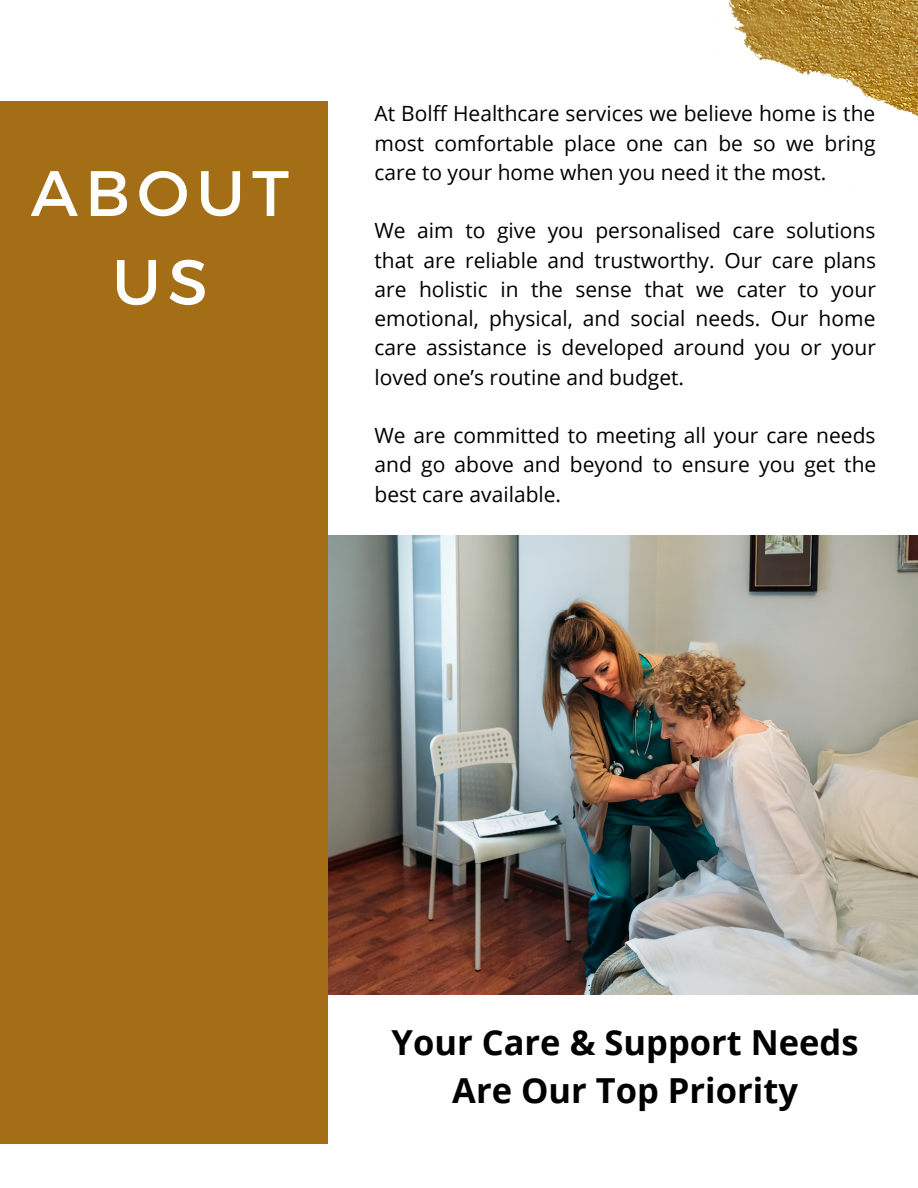
<style>
.page{position:relative;width:918px;height:1188px;background:#fff}
.page>*{position:absolute;margin:0;border:0;box-sizing:border-box;transform-origin:0 0}
.t1{font:64.05px/88.8px "Montserrat";letter-spacing:.11em;color:#fff;text-align:center}
.t2{font:700 34.5px/48.2px "Open Sans";color:#000;text-align:center}
.t3{font:21px/29.2px "Open Sans";color:#000;text-align:justify}
</style>
<div class="page">
<img style="left:328px;top:536px;width:590px;height:459px">
<div style="left:0;top:101px;width:328px;height:1043px;background:#a36e15"></div>
<img style="left:716px;top:0;width:202px;height:188px">
<p class="t1" style="left:31px;top:146px;width:260px">ABOUT<br>US</p>
<p class="t3" style="left:375px;top:99px;width:503px">At Bolff Healthcare services we believe home is the most comfortable place one can be so we bring care to your home when you need it the most.</p>
<p class="t3" style="left:375px;top:216px;width:503px">We aim to give you personalised care solutions that are reliable and trustworthy. Our care plans are holistic in the sense that we cater to your emotional, physical, and social needs. Our home care assistance is developed around you or your loved one’s routine and budget.</p>
<p class="t3" style="left:375px;top:420px;width:503px">We are committed to meeting all your care needs and go above and beyond to ensure you get the best care available.</p>
<p class="t2" style="left:392px;top:1018px;width:468px">Your Care &amp; Support Needs<br>Are Our Top Priority</p>
</div>
